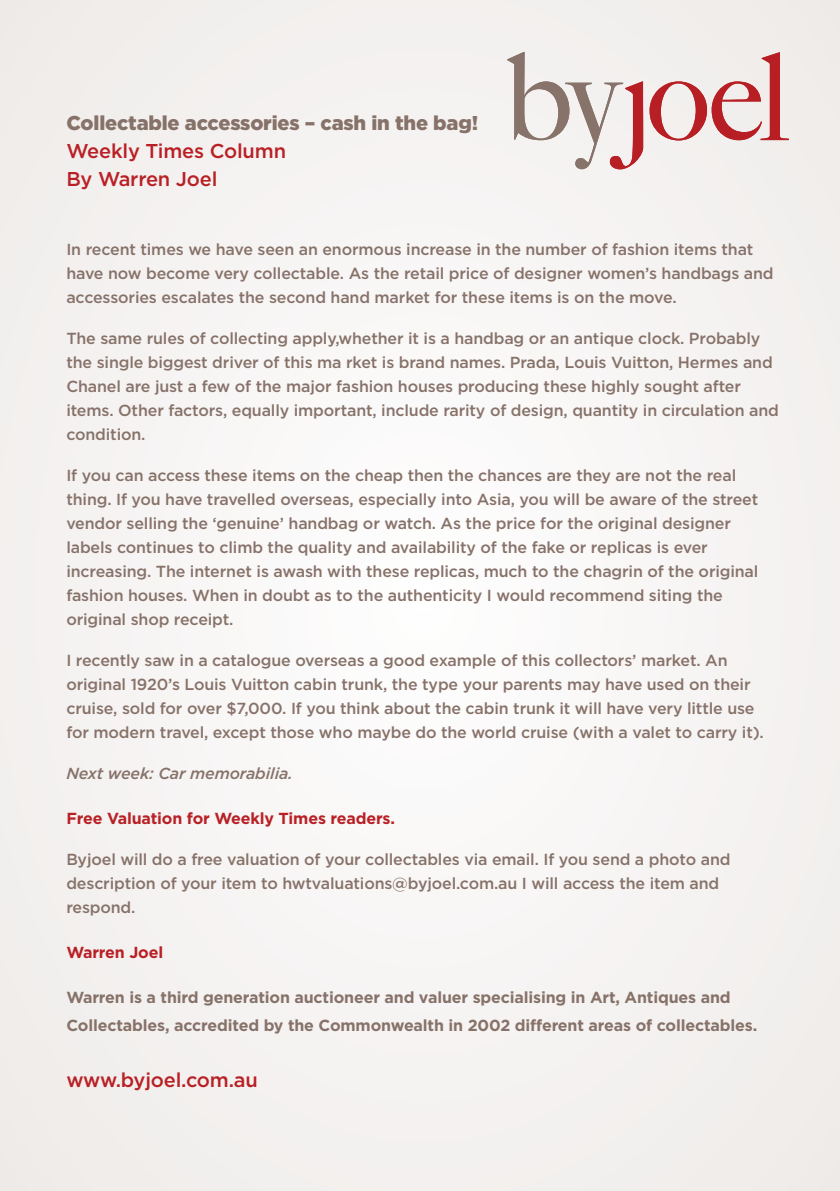
<style>
.page{position:relative;width:840px;height:1191px;background:#fff}
.page>*{position:absolute;margin:0;border:0;box-sizing:border-box;transform-origin:0 0}
.t1{font:900 20px/28px "Gotham";letter-spacing:-.01em;color:#877269}
.t2{font:500 20px "Gotham";letter-spacing:-.01em;color:#b92025}
.t3{font:500 16px/24px "Gotham";letter-spacing:-.01em;color:#877269}
.t4{font:700 16px/28px "Gotham";letter-spacing:-.01em;color:#877269}
.t5{font:700 16px "Gotham";letter-spacing:-.01em;color:#b92026}
.t6{font:italic 500 16px "Gotham";letter-spacing:-.01em;color:#877269}
.s1{font-weight:500;color:#b92025}
</style>
<div class="page">
<div style="left:0;top:0;width:839px;height:1191px;background:#f5f3f2"></div>
<svg style="left:507px;top:52px;width:135px;height:117px"></svg>
<svg style="left:649px;top:52px;width:139px;height:88px"></svg>
<p class="t1" style="left:66px;top:108px;width:413px">Collectable accessories – cash in the bag!<br><span class="s1">Weekly Times Column<br>By Warren Joel</span></p>
<p class="t3" style="left:66px;top:236px;width:708px">In recent times we have seen an enormous increase in the number of fashion items that have now become very collectable. As the retail price of designer women’s handbags and accessories escalates the second hand market for these items is on the move.</p>
<p class="t3" style="left:66px;top:325px;width:713px">The same rules of collecting apply,whether it is a handbag or an antique clock. Probably the single biggest driver of this ma rket is brand names. Prada, Louis Vuitton, Hermes and Chanel are just a few of the major fashion houses producing these highly sought after items. Other factors, equally important, include rarity of design, quantity in circulation and condition.</p>
<p class="t3" style="left:66px;top:462px;width:693px">If you can access these items on the cheap then the chances are they are not the real thing. If you have travelled overseas, especially into Asia, you will be aware of the street vendor selling the ‘genuine’ handbag or watch. As the price for the original designer labels continues to climb the quality and availability of the fake or replicas is ever increasing. The internet is awash with these replicas, much to the chagrin of the original fashion houses. When in doubt as to the authenticity I would recommend siting the original shop receipt.</p>
<p class="t3" style="left:66px;top:647px;width:698px">I recently saw in a catalogue overseas a good example of this collectors’ market. An original 1920’s Louis Vuitton cabin trunk, the type your parents may have used on their cruise, sold for over $7,000. If you think about the cabin trunk it will have very little use for modern travel, except those who maybe do the world cruise (with a valet to carry it).</p>
<p class="t6" style="left:66px;top:764px;width:228px">Next week: Car memorabilia.</p>
<p class="t5" style="left:66px;top:809px;width:330px">Free Valuation for Weekly Times readers.</p>
<p class="t3" style="left:66px;top:846px;width:665px">Byjoel will do a free valuation of your collectables via email. If you send a photo and description of your item to hwtvaluations@byjoel.com.au I will access the item and respond.</p>
<p class="t5" style="left:66px;top:943px;width:98px">Warren Joel</p>
<p class="t4" style="left:66px;top:982px;width:692px">Warren is a third generation auctioneer and valuer specialising in Art, Antiques and<br>Collectables, accredited by the Commonwealth in 2002 different areas of collectables.</p>
<p class="t2" style="left:66px;top:1068px;width:193px">www.byjoel.com.au</p>
</div>
